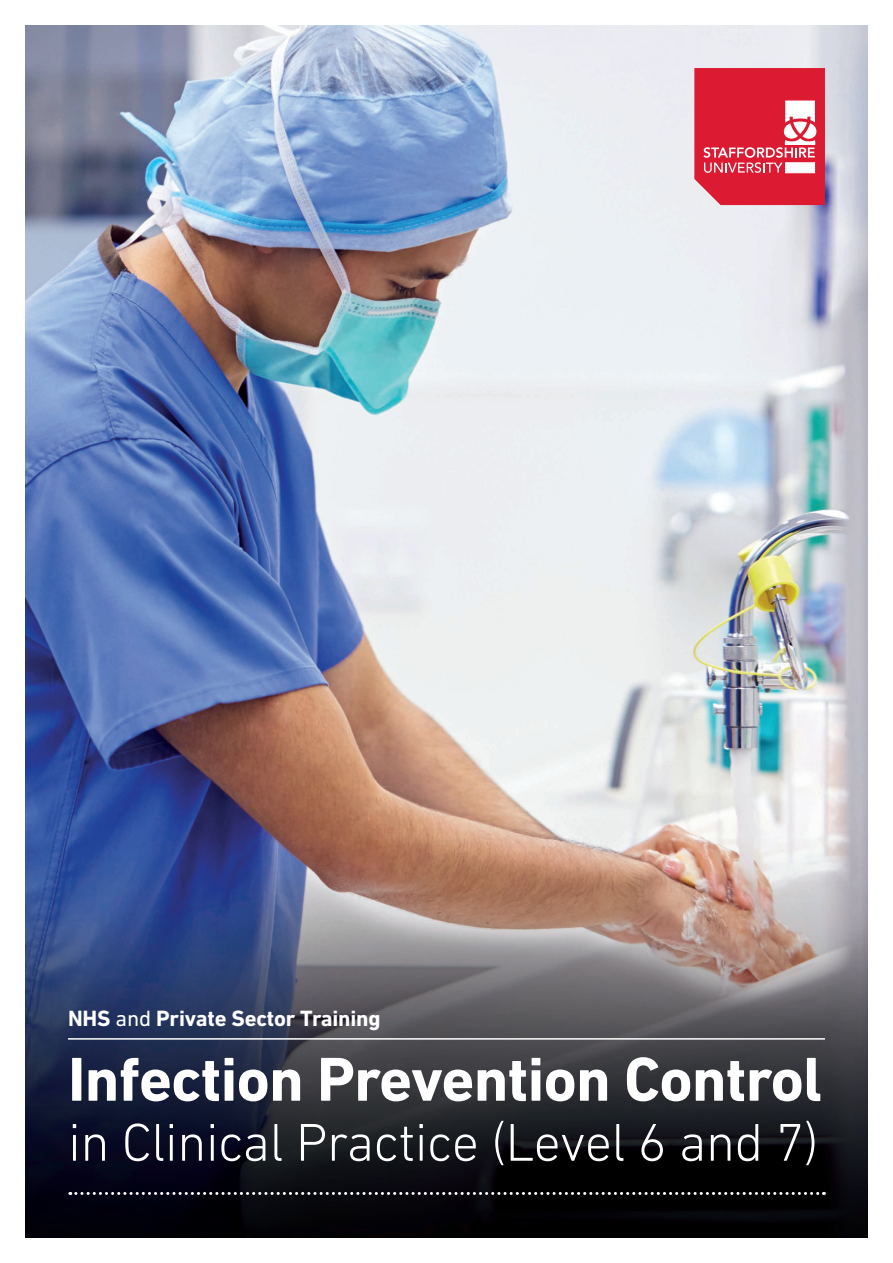
<style>
.page{position:relative;width:893px;height:1263px;background:#fff}
.page>*{position:absolute;margin:0;border:0;box-sizing:border-box;transform-origin:0 0}
.t1{font:700 63px "DIN Next LT Pro";letter-spacing:-.015em;color:#fff}
.t2{font:300 54px "DIN Next LT Pro";letter-spacing:-.01em;color:#fff}
.t3{font:700 22.5px "DIN Next LT Pro";letter-spacing:-.01em;color:#fff}
.s1{font-weight:400}
</style>
<div class="page">
<img style="left:26px;top:26px;width:841px;height:1211px">
<hr style="left:68px;top:1038px;width:757px;height:2px;background:#fff">
<svg style="left:70px;top:1192px;width:754px;height:3px;background:#606063"></svg>
<svg style="left:694px;top:68px;width:131px;height:137px;background:#e03a4e"></svg>
<p class="t3" style="left:68px;top:1005px;width:314px">NHS <span class="s1">and</span> Private Sector Training</p>
<p class="t1" style="left:68px;top:1042px;width:756px">Infection Prevention Control</p>
<p class="t2" style="left:68px;top:1111px;width:752px">in Clinical Practice (Level 6 and 7)</p>
</div>
